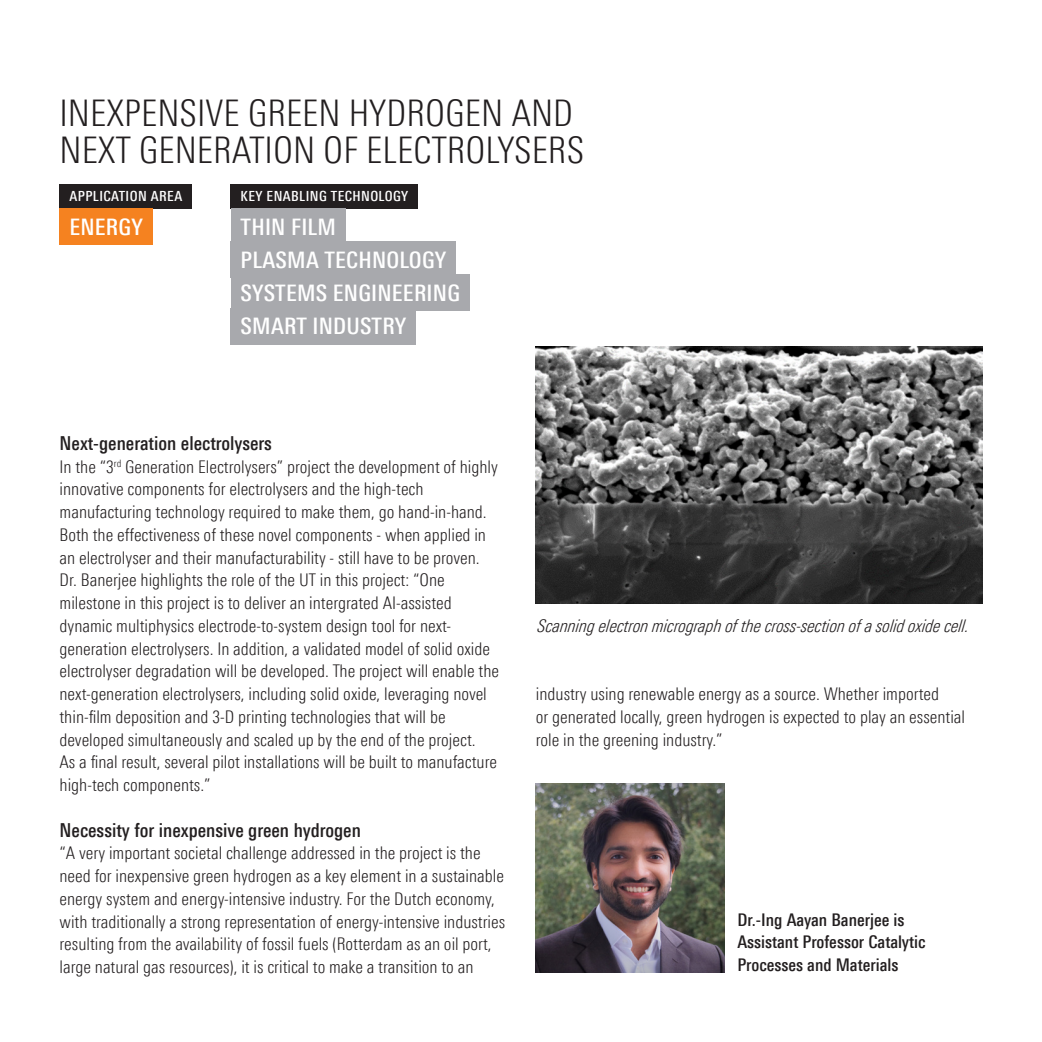
<style>
.page{position:relative;width:1042px;height:1042px;background:#fff}
.page>*{position:absolute;margin:0;border:0;box-sizing:border-box;transform-origin:0 0}
.Kop_1{font:300 36.75px/36.8px "Linotype Univers 320 Cn";color:#231f20}
.Kop_2_bg_grijs{font:500 22.75px "Linotype Univers 520 Cn";letter-spacing:.01em;color:#fff}
.Kop_2_bg_oranje{font:500 22.75px "Linotype Univers 520 Cn";letter-spacing:.01em;color:#fff}
.Kop_4{font:500 19.25px "Linotype Univers 520 Cn";color:#231f20}
.Body{font:300 17.5px/22.8px "Linotype Univers 320 Cn";color:#231f20}
.Body-2{font:500 17.5px/22.8px "Linotype Univers 520 Cn";color:#231f20}
.Body-3{font:17.5px "Linotype Univers 321 Cn Lt It";color:#231f20}
.Kop_2_bg_oranje_kopi{font:500 14px "Linotype Univers 520 Cn";letter-spacing:.03em;color:#fff}
</style>
<div class="page">
<div style="left:60px;top:184px;width:132px;height:25px;background:#231f20"></div>
<div style="left:60px;top:208px;width:93px;height:36px;background:#f58220"></div>
<div style="left:231px;top:184px;width:187px;height:25px;background:#231f20"></div>
<div style="left:231px;top:208px;width:115px;height:36px;background:#a8a9ad"></div>
<div style="left:231px;top:241px;width:225px;height:37px;background:#a8a9ad"></div>
<div style="left:231px;top:275px;width:239px;height:36px;background:#a8a9ad"></div>
<div style="left:231px;top:308px;width:185px;height:36px;background:#a8a9ad"></div>
<img style="left:536px;top:783px;width:188px;height:189px">
<img style="left:536px;top:346px;width:446px;height:257px">
<p class="Kop_1" style="left:60px;top:94px;width:526px">INEXPENSIVE GREEN HYDROGEN AND<br>NEXT GENERATION OF ELECTROLYSERS</p>
<p class="Kop_2_bg_oranje_kopi" style="left:69px;top:188px;width:114px">APPLICATION AREA</p>
<p class="Kop_2_bg_oranje" style="left:69px;top:213px;width:75px">ENERGY</p>
<p class="Kop_2_bg_oranje_kopi" style="left:241px;top:188px;width:169px">KEY ENABLING TECHNOLOGY</p>
<p class="Kop_2_bg_grijs" style="left:241px;top:213px;width:97px">THIN FILM</p>
<p class="Kop_2_bg_grijs" style="left:241px;top:246px;width:207px">PLASMA TECHNOLOGY</p>
<p class="Kop_2_bg_grijs" style="left:241px;top:280px;width:221px">SYSTEMS ENGINEERING</p>
<p class="Kop_2_bg_grijs" style="left:241px;top:313px;width:167px">SMART INDUSTRY</p>
<p class="Kop_4" style="left:60px;top:432px;width:214px">Next-generation electrolysers</p>
<p class="Body" style="left:60px;top:455px;width:441px">In the “3<sup>rd</sup> Generation Electrolysers” project the development of highly innovative components for electrolysers and the high-tech manufacturing technology required to make them, go hand-in-hand.<br>Both the effectiveness of these novel components - when applied in an electrolyser and their manufacturability - still have to be proven.<br>Dr. Banerjee highlights the role of the UT in this project: “One milestone in this project is to deliver an intergrated AI-assisted dynamic multiphysics electrode-to-system design tool for next&shy;generation electrolysers. In addition, a validated model of solid oxide electrolyser degradation will be developed. The project will enable the next-generation electrolysers, including solid oxide, leveraging novel thin-film deposition and 3-D printing technologies that will be developed simultaneously and scaled up by the end of the project.<br>As a final result, several pilot installations will be built to manufacture high-tech components.”</p>
<p class="Kop_4" style="left:60px;top:818px;width:303px">Necessity for inexpensive green hydrogen</p>
<p class="Body" style="left:60px;top:842px;width:447px">“A very important societal challenge addressed in the project is the need for inexpensive green hydrogen as a key element in a sustainable energy system and energy-intensive industry. For the Dutch economy, with traditionally a strong representation of energy-intensive industries resulting from the availability of fossil fuels (Rotterdam as an oil port, large natural gas resources), it is critical to make a transition to an</p>
<p class="Body-3" style="left:538px;top:616px;width:433px">Scanning electron micrograph of the cross-section of a solid oxide cell.</p>
<p class="Body" style="left:536px;top:682px;width:431px">industry using renewable energy as a source. Whether imported<br>or generated locally, green hydrogen is expected to play an essential role in the greening industry.”</p>
<p class="Body-2" style="left:737px;top:908px;width:190px">Dr.-Ing Aayan Banerjee is<br>Assistant Professor Catalytic<br>Processes and Materials</p>
</div>
